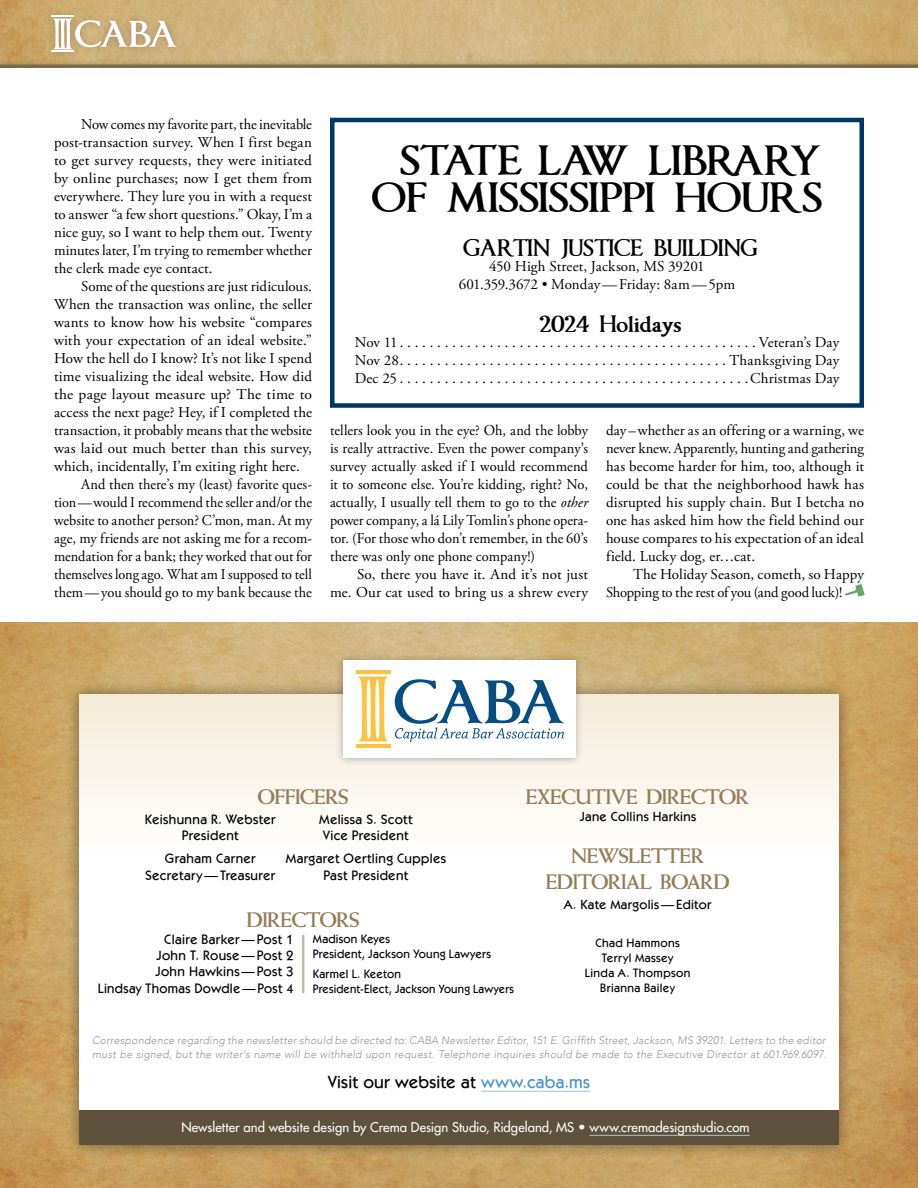
<style>
.page{position:relative;width:918px;height:1188px;background:#fff}
.page>*{position:absolute;margin:0;border:0;box-sizing:border-box;transform-origin:0 0}
.t1{font:700 36px/37.5px "Imperator";letter-spacing:-.03em;color:#000;text-align:right;scale:1.06 1}
.t2{font:700 21.9px/26.2px "QT Weise";letter-spacing:-.005em;color:#947e59;text-align:center}
.t3{font:700 20.25px "Imperator";letter-spacing:-.02em;color:#000}
.t4{font:500 17.4px "ITC Kabel Std";letter-spacing:.015em;color:#000}
.t5{font:15px/18px "Adobe Garamond Pro";color:#000;text-align:justify}
.t6{font:15px/18px "Adobe Garamond Pro";color:#000;text-align:justify;scale:.96 1}
.t7{font:15px "Adobe Garamond Pro";color:#000;scale:.95 1}
.t8{font:500 13.5px/16.2px "ITC Kabel Std";letter-spacing:.02em;color:#000;text-align:center}
.t9{font:500 13.05px "Futura LT Pro";color:#fff}
.t10{font:500 13.05px "ITC Kabel Std";letter-spacing:.02em;color:#000}
.t11{font:500 12px/15px "ITC Kabel Std";letter-spacing:.02em;color:#000}
.t12{font:italic 300 10.95px/14.5px "Avenir";letter-spacing:.02em;color:#939598}
.s1{font-style:italic}
.s2{color:#4a91ce}
</style>
<div class="page">
<div style="left:0;top:0;width:918px;height:82px;background:#000;opacity:.5"></div>
<div style="left:44px;top:7px;width:139px;height:53px;background:#000;opacity:.2"></div>
<svg style="left:52px;top:16px;width:124px;height:36px"></svg>
<svg style="left:845px;top:584px;width:20px;height:13px"></svg>
<div style="left:330px;top:118px;width:534px;height:290px;border:4px solid #003768"></div>
<img style="left:0;top:622px;width:918px;height:566px">
<div style="left:64px;top:680px;width:790px;height:480px;background:#000;opacity:.45"></div>
<div style="left:79px;top:694px;width:760px;height:451px;background:linear-gradient(to bottom,#f8f2e7,#fff)"></div>
<hr style="left:481px;top:1091px;width:109px;height:1px;background:#a2bfe4">
<hr style="left:302px;top:935px;width:2px;height:58px;background:#c2b39c">
<div style="left:335px;top:652px;width:249px;height:114px;background:#000;opacity:.27"></div>
<div style="left:343px;top:661px;width:232px;height:97px;background:#fff"></div>
<hr style="left:356px;top:671px;width:34px;height:3px;background:#fbc344">
<hr style="left:356px;top:744px;width:34px;height:4px;background:#fbc344">
<svg style="left:358px;top:677px;width:30px;height:64px"></svg>
<svg style="left:395px;top:679px;width:169px;height:63px"></svg>
<div style="left:79px;top:1110px;width:760px;height:35px;background:#5e523e"></div>
<hr style="left:590px;top:1135px;width:160px;height:1px;background:#a2bfe4">
<p class="t5" style="left:54px;top:115px;width:260px;text-indent:27px">Now comes my favorite part, the inevitable post-transaction survey. When I first began to get survey requests, they were initiated by online purchases; now I get them from everywhere. They lure you in with a request to answer “a few short questions.” Okay, I’m a nice guy, so I want to help them out. Twenty minutes later, I’m trying to remember whether the clerk made eye contact.</p>
<p class="t5" style="left:81px;top:277px;width:233px">Some of the questions are just ridiculous.</p>
<p class="t5" style="left:54px;top:295px;width:260px">When the transaction was online, the seller</p>
<p class="t5" style="left:54px;top:313px;width:260px">wants to know how his website “compares</p>
<p class="t5" style="left:54px;top:331px;width:260px">with your expectation of an ideal website.”</p>
<p class="t5" style="left:54px;top:349px;width:260px">How the hell do I know? It’s not like I spend</p>
<p class="t5" style="left:54px;top:367px;width:260px">time visualizing the ideal website. How did</p>
<p class="t5" style="left:54px;top:385px;width:260px">the page layout measure up? The time to</p>
<p class="t5" style="left:54px;top:403px;width:260px">access the next page? Hey, if I completed the</p>
<p class="t5" style="left:54px;top:421px;width:259px">transaction, it probably means that the website</p>
<p class="t5" style="left:54px;top:439px;width:260px">was laid out much better than this survey,</p>
<p class="t5" style="left:54px;top:457px;width:247px">which, incidentally, I’m exiting right here.</p>
<p class="t6" style="left:81px;top:475px;width:242px">And then there’s my (least) favorite ques-</p>
<p class="t7" style="left:54px;top:493px;width:273px">tion—would I recommend the seller and/or the</p>
<p class="t6" style="left:54px;top:511px;width:270px">website to another person? C’mon, man. At my</p>
<p class="t6" style="left:54px;top:529px;width:270px">age, my friends are not asking me for a recom-</p>
<p class="t6" style="left:54px;top:547px;width:270px">mendation for a bank; they worked that out for</p>
<p class="t7" style="left:54px;top:565px;width:273px">themselves long ago. What am I supposed to tell</p>
<p class="t6" style="left:54px;top:583px;width:270px">them—you should go to my bank because the</p>
<h1 class="t1" style="left:372px;top:146px;width:427px">STATE LAW LIBRARY<br>OF MISSISSIPPI HOURS</h1>
<h3 class="t3" style="left:463px;top:238px;width:296px">GARTIN JUSTICE BUILDING</h3>
<p class="t5" style="left:459px;top:257px;width:278px;text-align:center">450 High Street, Jackson, MS 39201<br>601.359.3672 • Monday—Friday: 8am—5pm</p>
<h3 class="t3" style="left:540px;top:315px;width:143px">2024 Holidays</h3>
<p class="t5" style="left:355px;top:334px;width:45px">Nov 11</p>
<p class="t5" style="left:759px;top:334px;width:82px">Veteran’s Day</p>
<p class="t5" style="left:355px;top:352px;width:46px">Nov 28</p>
<p class="t5" style="left:729px;top:352px;width:111px">Thanksgiving Day</p>
<p class="t5" style="left:355px;top:370px;width:44px">Dec 25</p>
<p class="t5" style="left:750px;top:370px;width:91px">Christmas Day</p>
<p class="t6" style="left:330px;top:421px;width:270px">tellers look you in the eye? Oh, and the lobby is really attractive. Even the power company’s survey actually asked if I would recommend it to someone else. You’re kidding, right? No, actually, I usually tell them to go to the <span class="s1">other </span>power company, a lá Lily Tomlin’s phone opera&shy;tor. (For those who don’t remember, in the 60’s there was only one phone company!)</p>
<p class="t5" style="left:330px;top:565px;width:260px;text-align:right">So, there you have it. And it’s not just<br>me. Our cat used to bring us a shrew every</p>
<p class="t5" style="left:606px;top:421px;width:260px">day–whether as an offering or a warning, we never knew. Apparently, hunting and gathering has become harder for him, too, although it could be that the neighborhood hawk has disrupted his supply chain. But I betcha no one has asked him how the field behind our house compares to his expectation of an ideal field. Lucky dog, er…cat.</p>
<p class="t5" style="left:606px;top:565px;width:259px;text-indent:27px">The Holiday Season, cometh, so Happy<br>Shopping to the rest of you (and good luck)!</p>
<h2 class="t2" style="left:258px;top:784px;width:92px">OFFICERS</h2>
<p class="t8" style="left:145px;top:812px;width:132px">Keishunna R. Webster<br>President</p>
<p class="t8" style="left:145px;top:851px;width:131px">Graham Carner<br>Secretary—Treasurer</p>
<p class="t8" style="left:319px;top:812px;width:95px">Melissa S. Scott<br>Vice President</p>
<p class="t8" style="left:286px;top:851px;width:162px">Margaret Oertling Cupples<br>Past President</p>
<h2 class="t2" style="left:247px;top:907px;width:114px">DIRECTORS</h2>
<p class="t8" style="left:98px;top:931px;width:197px;text-align:right">Claire Barker—Post 1<br>John T. Rouse—Post 2<br>John Hawkins—Post 3<br>Lindsay Thomas Dowdle—Post 4</p>
<p class="t11" style="left:313px;top:931px;width:179px">Madison Keyes<br>President, Jackson Young Lawyers</p>
<p class="t11" style="left:313px;top:966px;width:202px">Karmel L. Keeton<br>President-Elect, Jackson Young Lawyers</p>
<h2 class="t2" style="left:526px;top:784px;width:224px">EXECUTIVE DIRECTOR</h2>
<p class="t10" style="left:580px;top:809px;width:118px">Jane Collins Harkins</p>
<h2 class="t2" style="left:546px;top:842px;width:185px">NEWSLETTER<br>EDITORIAL BOARD</h2>
<p class="t10" style="left:564px;top:897px;width:149px">A. Kate Margolis—Editor</p>
<p class="t11" style="left:585px;top:936px;width:107px;text-align:center">Chad Hammons<br>Terryl Massey<br>Linda A. Thompson<br>Brianna Bailey</p>
<p class="t12" style="left:92px;top:1033px;width:735px">Correspondence regarding the newsletter should be directed to: CABA Newsletter Editor, 151 E. Griffith Street, Jackson, MS 39201. Letters to the editor must be signed, but the writer’s name will be withheld upon request. Telephone inquiries should be made to the Executive Director at 601.969.6097.</p>
<p class="t4" style="left:328px;top:1072px;width:264px">Visit our website at <span class="s2">www.caba.ms</span></p>
<p class="t9" style="left:182px;top:1118px;width:570px">Newsletter and website design by Crema Design Studio, Ridgeland, MS • www.cremadesignstudio.com</p>
</div>
